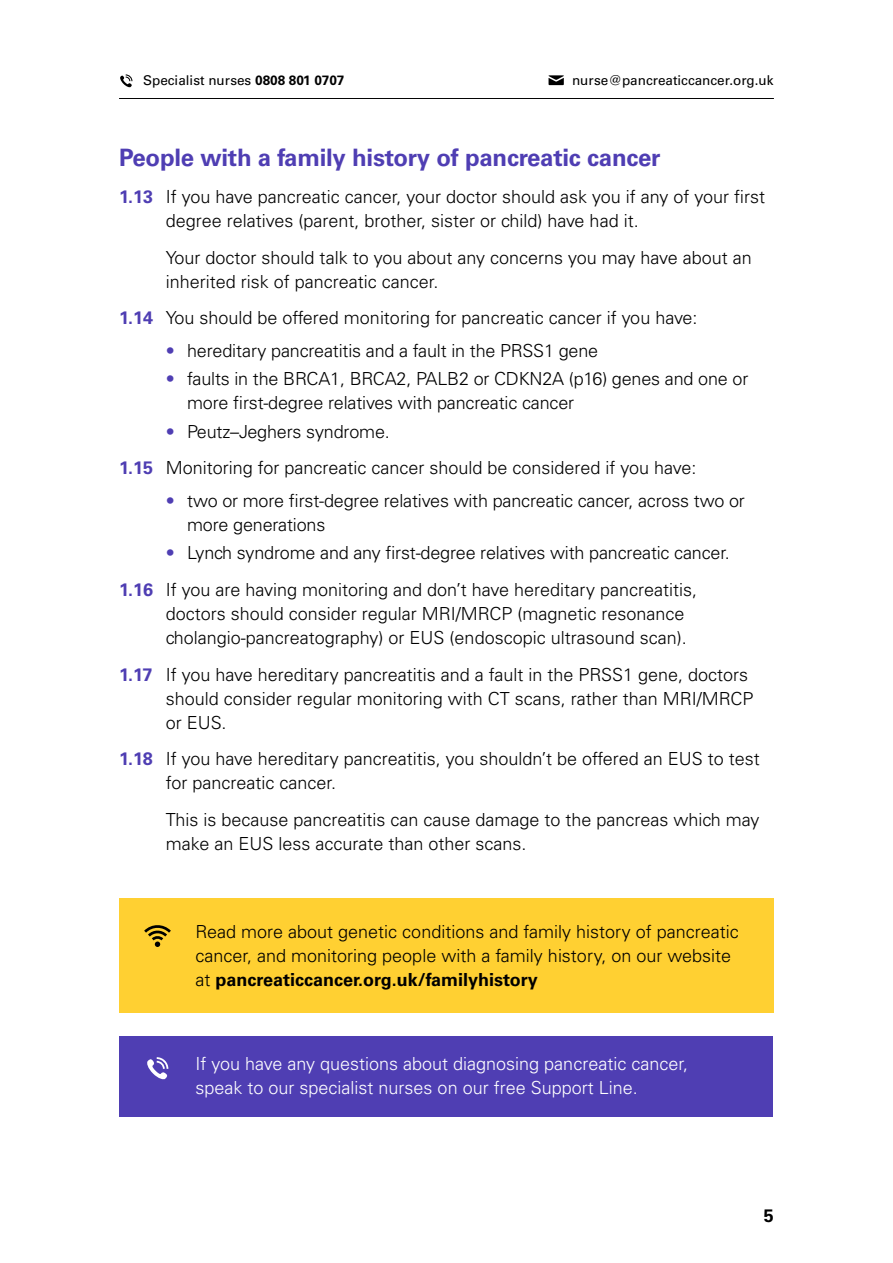
<style>
.page{position:relative;width:893px;height:1263px;background:#fff}
.page>*{position:absolute;margin:0;border:0;box-sizing:border-box;transform-origin:0 0}
.t1{font:700 24px "Univers LT Std";letter-spacing:-.01em;color:#4f3eb3}
.t2{font:300 18px/24px "Univers LT Std";color:#000}
.t3{font:300 18px/24px "Univers LT Std";color:#fff}
.t4{font:700 18px "Univers LT Std";color:#000}
.t5{font:13.5px "Univers LT Std";color:#000}
.s1{font-weight:700}
.s2{font-weight:700;color:#4f3eb3}
.s3{color:#4f3eb3}
</style>
<div class="page">
<hr style="left:119px;top:98px;width:655px;height:1px;background:#000">
<svg style="left:120px;top:74px;width:13px;height:14px"></svg>
<svg style="left:548px;top:75px;width:16px;height:10px"></svg>
<div style="left:119px;top:1036px;width:654px;height:81px;background:#4f3eb3"></div>
<div style="left:119px;top:898px;width:654px;height:115px;background:#ffd032"></div>
<svg style="left:144px;top:925px;width:27px;height:22px"></svg>
<svg style="left:147px;top:1057px;width:22px;height:23px"></svg>
<p class="t5" style="left:143px;top:72px;width:203px">Specialist nurses <span class="s1">0808 801 0707</span></p>
<p class="t5" style="left:572px;top:72px;width:203px">nurse@pancreaticcancer.org.uk</p>
<h1 class="t1" style="left:119px;top:144px;width:543px">People with a family history of pancreatic cancer</h1>
<p class="t2" style="left:166px;top:185px;width:601px;text-indent:-47px"><span class="s2">1.13</span> If you have pancreatic cancer, your doctor should ask you if any of your first degree relatives (parent, brother, sister or child) have had it.</p>
<p class="t2" style="left:166px;top:245px;width:587px">Your doctor should talk to you about any concerns you may have about an inherited risk of pancreatic cancer.</p>
<p class="t2" style="left:119px;top:306px;width:580px"><span class="s2">1.14</span> You should be offered monitoring for pancreatic cancer if you have:</p>
<p class="t2" style="left:166px;top:339px;width:434px"><span class="s3">•</span> hereditary pancreatitis and a fault in the PRSS1 gene</p>
<p class="t2" style="left:187px;top:367px;width:563px;text-indent:-21px"><span class="s3">•</span> faults in the BRCA1, BRCA2, PALB2 or CDKN2A (p16) genes and one or more first-degree relatives with pancreatic cancer</p>
<p class="t2" style="left:119px;top:413px;width:579px;line-height:36.8px;text-indent:47px"><span class="s3">•</span> Peutz–Jeghers syndrome.<br><span class="s2">1.15</span> Monitoring for pancreatic cancer should be considered if you have:</p>
<p class="t2" style="left:187px;top:488px;width:559px;text-indent:-21px"><span class="s3">•</span> two or more first-degree relatives with pancreatic cancer, across two or more generations</p>
<p class="t2" style="left:119px;top:534px;width:612px;line-height:36.8px;text-indent:47px"><span class="s3">•</span> Lynch syndrome and any first-degree relatives with pancreatic cancer.<br><span class="s2">1.16</span> If you are having monitoring and don’t have hereditary pancreatitis,</p>
<p class="t2" style="left:166px;top:601px;width:522px">doctors should consider regular MRI/MRCP (magnetic resonance cholangio-pancreatography) or EUS (endoscopic ultrasound scan).</p>
<p class="t2" style="left:166px;top:662px;width:589px;text-indent:-47px"><span class="s2">1.17</span> If you have hereditary pancreatitis and a fault in the PRSS1 gene, doctors should consider regular monitoring with CT scans, rather than MRI/MRCP or EUS.</p>
<p class="t2" style="left:166px;top:747px;width:595px;text-indent:-47px"><span class="s2">1.18</span> If you have hereditary pancreatitis, you shouldn’t be offered an EUS to test for pancreatic cancer.</p>
<p class="t2" style="left:166px;top:808px;width:595px">This is because pancreatitis can cause damage to the pancreas which may make an EUS less accurate than other scans.</p>
<p class="t2" style="left:196px;top:919px;width:545px">Read more about genetic conditions and family history of pancreatic cancer, and monitoring people with a family history, on our website at <span class="s1">pancreaticcancer.org.uk/familyhistory</span></p>
<p class="t3" style="left:196px;top:1051px;width:494px">If you have any questions about diagnosing pancreatic cancer, speak to our specialist nurses on our free Support Line.</p>
<p class="t4" style="left:764px;top:1205px;width:12px">5</p>
</div>
